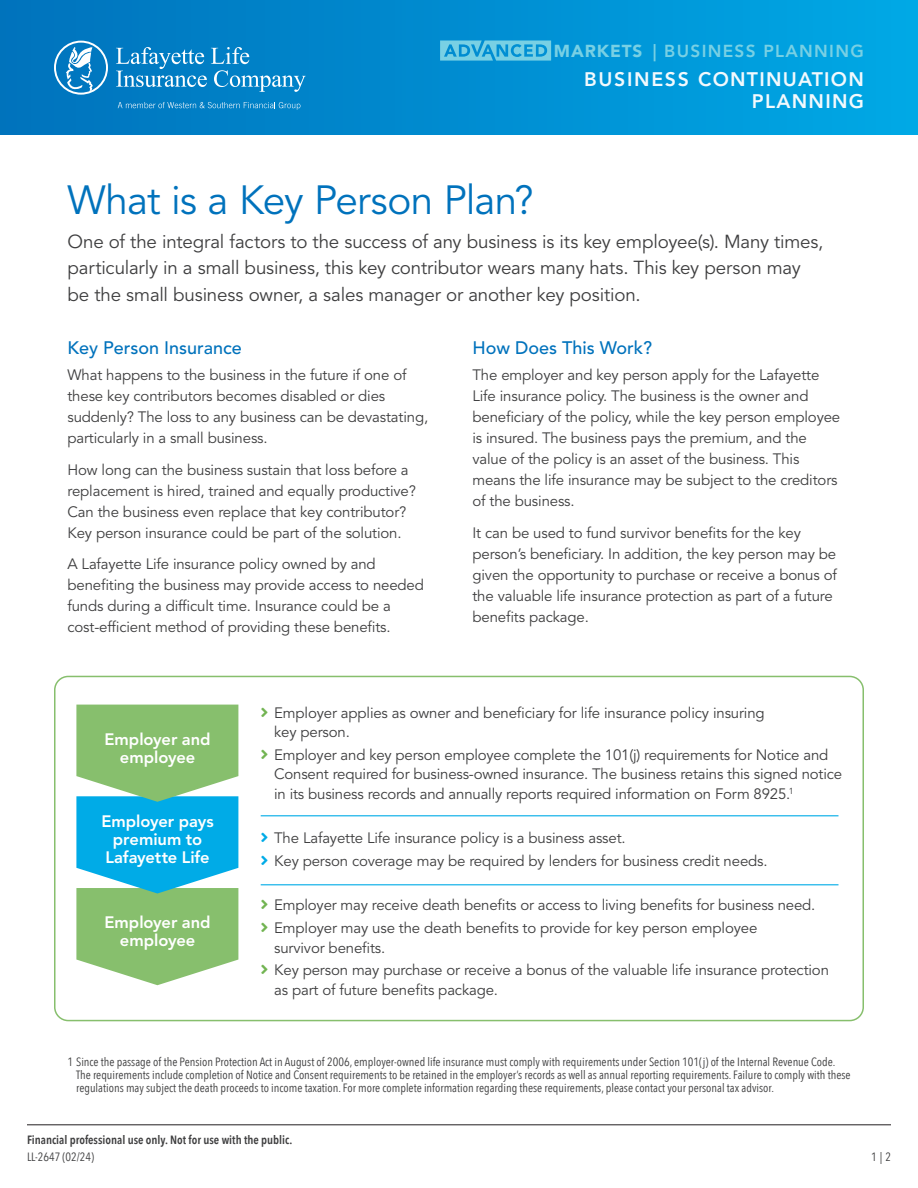
<style>
.page{position:relative;width:918px;height:1188px;background:#fff}
.page>*{position:absolute;margin:0;border:0;box-sizing:border-box;transform-origin:0 0}
.Title__with_Subtitle__Book{font:40.5px "Avenir LT Std";letter-spacing:-.02em;color:#0072bc}
.t1{font:800 19.5px "Avenir LT Std";letter-spacing:.065em;color:#f2f9fd}
.Lead_-_Book_13_18{font:18.75px/26.2px "Avenir LT Std";letter-spacing:-.01em;color:#3e3e3f}
.Blue_Head_-_Medium{font:500 18px "Avenir LT Std";color:#0072bc}
.t2{font:800 17.25px "Avenir LT Std";letter-spacing:.075em;color:#78d0e4}
.t3{font:900 17.25px "Avenir LT Std";letter-spacing:.05em;color:#78d0e4}
.t4{font:800 16.5px/18px "Avenir LT Std";letter-spacing:-.005em;color:#fff;text-align:center}
.Body_-_Book_10_14{font:15px/21px "Avenir LT Std";letter-spacing:-.01em;color:#3e3e3f}
.Body_List{font:15px/19.5px "Avenir LT Std";letter-spacing:-.01em;color:#3e3e3f}
.Disclosures-_Condensed{font:condensed 12px/12.8px "Avenir Next LT Pro";color:#3e3e3f}
.t5{font:600 condensed 12px "Avenir Next LT Pro";color:#3e3e3f}
.s1{color:#72b452}
.s2{color:#00abe7}
</style>
<div class="page">
<div style="left:0;top:0;width:918px;height:135px;background:linear-gradient(to right,#0072bc,#00a8e5)"></div>
<svg style="left:118px;top:102px;width:182px;height:8px"></svg>
<svg style="left:116px;top:47px;width:190px;height:45px;background:#2893ce"></svg>
<svg style="left:54px;top:41px;width:54px;height:54px"></svg>
<hr style="left:27px;top:1125px;width:864px;height:1px;background:#231f20">
<svg style="left:440px;top:41px;width:111px;height:20px;background:#53bbde"></svg>
<hr style="left:261px;top:815px;width:578px;height:1px;background:#00abe7">
<hr style="left:261px;top:884px;width:578px;height:1px;background:#00abe7">
<div style="left:54px;top:676px;width:810px;height:345px;border:2px solid #87bf6d;border-radius:14px"></div>
<svg style="left:76px;top:705px;width:162px;height:280px;background:#6abfa0"></svg>
<p class="t3" style="left:554px;top:40px;width:90px">MARKETS</p>
<p class="t2" style="left:653px;top:41px;width:213px">| BUSINESS PLANNING</p>
<p class="t1" style="left:584px;top:68px;width:281px">BUSINESS CONTINUATION</p>
<p class="t1" style="left:752px;top:90px;width:114px">PLANNING</p>
<p class="Title__with_Subtitle__Book" style="left:68px;top:177px;width:468px">What is a Key Person Plan?</p>
<p class="Lead_-_Book_13_18" style="left:68px;top:229px;width:757px">One of the integral factors to the success of any business is its key employee(s). Many times, particularly in a small business, this key contributor wears many hats. This key person may be the small business owner, a sales manager or another key position.</p>
<p class="Blue_Head_-_Medium" style="left:68px;top:337px;width:176px">Key Person Insurance</p>
<p class="Body_-_Book_10_14" style="left:68px;top:365px;width:362px">What happens to the business in the future if one of these key contributors becomes disabled or dies suddenly? The loss to any business can be devastating, particularly in a small business.</p>
<p class="Body_-_Book_10_14" style="left:68px;top:459px;width:350px">How long can the business sustain that loss before a replacement is hired, trained and equally productive?<br>Can the business even replace that key contributor?<br>Key person insurance could be part of the solution.</p>
<p class="Body_-_Book_10_14" style="left:68px;top:554px;width:358px">A Lafayette Life insurance policy owned by and benefiting the business may provide access to needed funds during a difficult time. Insurance could be a cost-efficient method of providing these benefits.</p>
<p class="Blue_Head_-_Medium" style="left:472px;top:337px;width:181px">How Does This Work?</p>
<p class="Body_-_Book_10_14" style="left:472px;top:365px;width:369px">The employer and key person apply for the Lafayette Life insurance policy. The business is the owner and beneficiary of the policy, while the key person employee is insured. The business pays the premium, and the value of the policy is an asset of the business. This means the life insurance may be subject to the creditors of the business.</p>
<p class="Body_-_Book_10_14" style="left:472px;top:522px;width:366px">It can be used to fund survivor benefits for the key person’s beneficiary. In addition, the key person may be given the opportunity to purchase or receive a bonus of the valuable life insurance protection as part of a future benefits package.</p>
<p class="t4" style="left:105px;top:730px;width:108px">Employer and</p>
<p class="t4" style="left:120px;top:748px;width:77px">employee</p>
<p class="t4" style="left:101px;top:812px;width:114px">Employer pays premium to<br>Lafayette Life</p>
<p class="t4" style="left:105px;top:914px;width:108px">Employer and</p>
<p class="t4" style="left:120px;top:932px;width:77px">employee</p>
<p class="Body_List" style="left:274px;top:703px;width:492px;text-indent:-14px"><span class="s1">■●▼</span> Employer applies as owner and beneficiary for life insurance policy insuring key person.</p>
<p class="Body_List" style="left:274px;top:745px;width:570px;text-indent:-14px"><span class="s1">■●▼</span> Employer and key person employee complete the 101(j) requirements for Notice and<br>Consent required for business-owned insurance. The business retains this signed notice in its business records and annually reports required information on Form 8925.<sup>1</sup></p>
<p class="Body_List" style="left:261px;top:829px;width:367px"><span class="s2">■●▼</span> The Lafayette Life insurance policy is a business asset.</p>
<p class="Body_List" style="left:261px;top:852px;width:508px"><span class="s2">■●▼</span> Key person coverage may be required by lenders for business credit needs.</p>
<p class="Body_List" style="left:261px;top:896px;width:556px"><span class="s1">■●▼</span> Employer may receive death benefits or access to living benefits for business need.</p>
<p class="Body_List" style="left:274px;top:919px;width:485px;text-indent:-14px"><span class="s1">■●▼</span> Employer may use the death benefits to provide for key person employee survivor benefits.</p>
<p class="Body_List" style="left:274px;top:961px;width:556px;text-indent:-14px"><span class="s1">■●▼</span> Key person may purchase or receive a bonus of the valuable life insurance protection as part of future benefits package.</p>
<p class="Disclosures-_Condensed" style="left:76px;top:1056px;width:776px;text-indent:-9px">1 Since the passage of the Pension Protection Act in August of 2006, employer-owned life insurance must comply with requirements under Section 101(j) of the Internal Revenue Code.<br>The requirements include completion of Notice and Consent requirements to be retained in the employer’s records as well as annual reporting requirements. Failure to comply with these regulations may subject the death proceeds to income taxation. For more complete information regarding these requirements, please contact your personal tax advisor.</p>
<p class="t5" style="left:27px;top:1133px;width:267px">Financial professional use only. Not for use with the public.</p>
<p class="Disclosures-_Condensed" style="left:27px;top:1150px;width:69px">LL-2647 (02/24)</p>
<p class="Disclosures-_Condensed" style="left:871px;top:1150px;width:21px">1|2</p>
</div>
